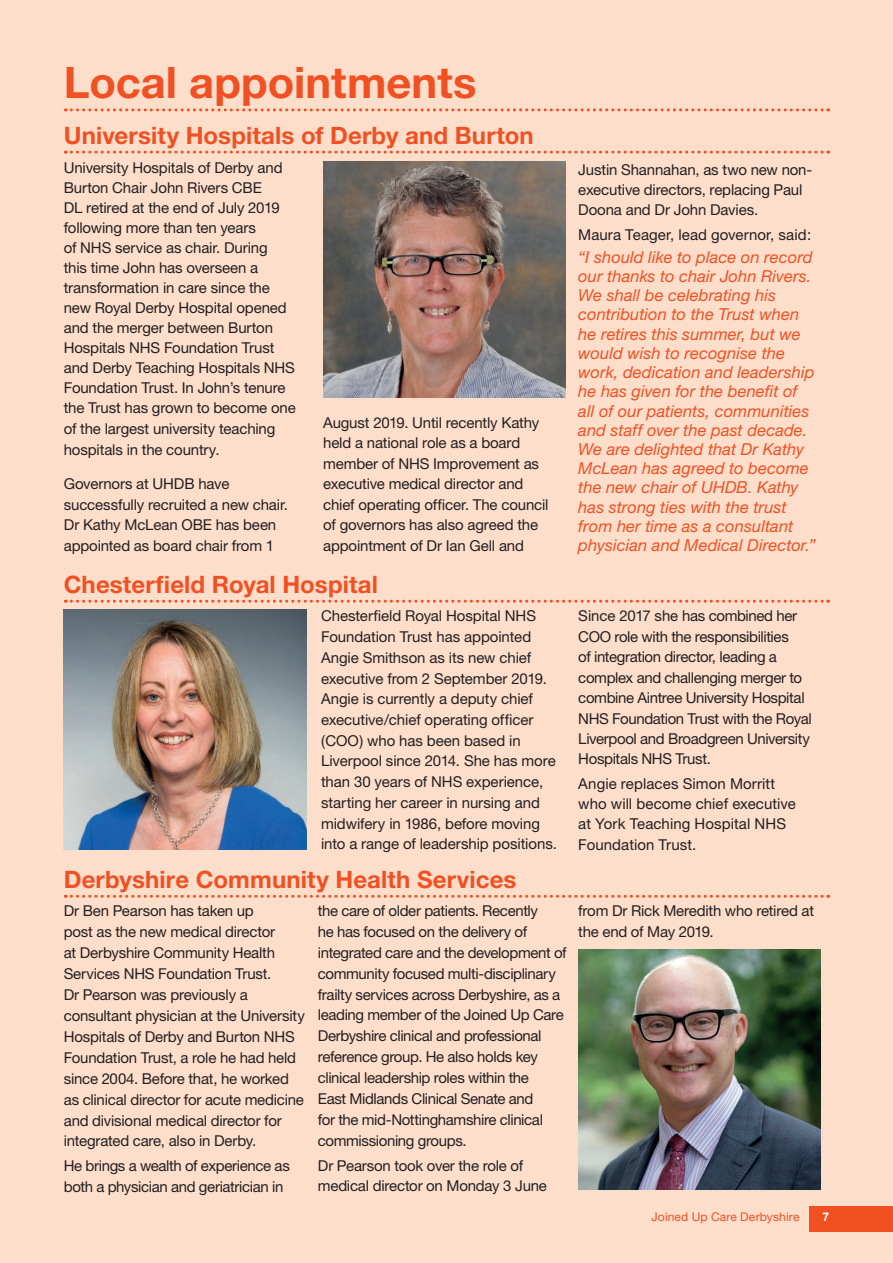
<style>
.page{position:relative;width:893px;height:1263px;background:#fddecb}
.page>*{position:absolute;margin:0;border:0;box-sizing:border-box;transform-origin:0 0}
.t1{font:700 43.5px "Helvetica Neue";color:#f05022}
.t2{font:700 24px "Helvetica Neue";letter-spacing:.005em;color:#f05022}
.t3{font:italic 16.5px/19.2px "Helvetica Neue";letter-spacing:.005em;color:#f05022}
.t4{font:15px/20.9px "Helvetica Neue";letter-spacing:-.015em;color:#231f20}
.t5{font:15px/20.4px "Helvetica Neue";letter-spacing:.005em;color:#231f20}
.t6{font:12px "Helvetica Neue";letter-spacing:.01em;color:#f05022}
.t7{font:700 12px "Helvetica Neue";color:#fff}
</style>
<div class="page">
<div style="left:809px;top:1205px;width:84px;height:26px;background:#f05022"></div>
<svg style="left:65px;top:108px;width:764px;height:3px"></svg>
<svg style="left:65px;top:151px;width:764px;height:3px"></svg>
<img style="left:64px;top:610px;width:242px;height:240px">
<svg style="left:65px;top:600px;width:764px;height:3px"></svg>
<svg style="left:65px;top:895px;width:764px;height:3px"></svg>
<img style="left:323px;top:162px;width:243px;height:235px">
<img style="left:578px;top:949px;width:243px;height:241px">
<h1 class="t1" style="left:64px;top:55px;width:414px">Local appointments</h1>
<h2 class="t2" style="left:64px;top:121px;width:472px">University Hospitals of Derby and Burton</h2>
<p class="t4" style="left:64px;top:158px;width:233px;line-height:20.1px">University Hospitals of Derby and<br>Burton Chair John Rivers CBE<br>DL retired at the end of July 2019 following more than ten years<br>of NHS service as chair. During<br>this time John has overseen a transformation in care since the new Royal Derby Hospital opened and the merger between Burton<br>Hospitals NHS Foundation Trust and Derby Teaching Hospitals NHS<br>Foundation Trust. In John’s tenure the Trust has grown to become one of the largest university teaching hospitals in the country.</p>
<p class="t4" style="left:64px;top:473px;width:226px">Governors at UHDB have successfully recruited a new chair.<br>Dr Kathy McLean OBE has been appointed as board chair from 1</p>
<p class="t4" style="left:323px;top:412px;width:227px">August 2019. Until recently Kathy held a national role as a board member of NHS Improvement as executive medical director and chief operating officer. The council of governors has also agreed the appointment of Dr Ian Gell and</p>
<h2 class="t2" style="left:64px;top:570px;width:316px">Chesterfield Royal Hospital</h2>
<p class="t4" style="left:578px;top:159px;width:236px;line-height:20.2px">Justin Shannahan, as two new non&shy;executive directors, replacing Paul<br>Doona and Dr John Davies.</p>
<p class="t5" style="left:578px;top:224px;width:234px">Maura Teager, lead governor, said:</p>
<p class="t3" style="left:578px;top:247px;width:239px">“I should like to place on record our thanks to chair John Rivers.<br>We shall be celebrating his contribution to the Trust when he retires this summer, but we would wish to recognise the work, dedication and leadership he has given for the benefit of all of our patients, communities and staff over the past decade.<br>We are delighted that Dr Kathy<br>McLean has agreed to become the new chair of UHDB. Kathy has strong ties with the trust from her time as a consultant physician and Medical Director.”</p>
<p class="t4" style="left:321px;top:605px;width:237px">Chesterfield Royal Hospital NHS<br>Foundation Trust has appointed<br>Angie Smithson as its new chief executive from 2 September 2019.<br>Angie is currently a deputy chief executive/chief operating officer (COO) who has been based in<br>Liverpool since 2014. She has more than 30 years of NHS experience, starting her career in nursing and midwifery in 1986, before moving into a range of leadership positions.</p>
<p class="t4" style="left:578px;top:606px;width:235px;line-height:20.4px">Since 2017 she has combined her COO role with the responsibilities<br>of integration director, leading a complex and challenging merger to combine Aintree University Hospital NHS Foundation Trust with the Royal Liverpool and Broadgreen University Hospitals NHS Trust.</p>
<p class="t5" style="left:578px;top:773px;width:219px">Angie replaces Simon Morritt who will become chief executive at York Teaching Hospital NHS<br>Foundation Trust.</p>
<h2 class="t2" style="left:64px;top:865px;width:454px">Derbyshire Community Health Services</h2>
<p class="t4" style="left:64px;top:900px;width:243px">Dr Ben Pearson has taken up<br>post as the new medical director<br>at Derbyshire Community Health Services NHS Foundation Trust.<br>Dr Pearson was previously a consultant physician at the University Hospitals of Derby and Burton NHS Foundation Trust, a role he had held since 2004. Before that, he worked as clinical director for acute medicine and divisional medical director for integrated care, also in Derby.</p>
<p class="t4" style="left:64px;top:1155px;width:228px;line-height:20.4px">He brings a wealth of experience as both a physician and geriatrician in</p>
<p class="t4" style="left:318px;top:900px;width:250px">the care of older patients. Recently<br>he has focused on the delivery of integrated care and the development of community focused multi-disciplinary frailty services across Derbyshire, as a leading member of the Joined Up Care Derbyshire clinical and professional reference group. He also holds key clinical leadership roles within the<br>East Midlands Clinical Senate and<br>for the mid-Nottinghamshire clinical commissioning groups.</p>
<p class="t4" style="left:318px;top:1155px;width:231px">Dr Pearson took over the role of medical director on Monday 3 June</p>
<p class="t4" style="left:578px;top:900px;width:237px">from Dr Rick Meredith who retired at the end of May 2019.</p>
<p class="t6" style="left:652px;top:1210px;width:149px">Joined Up Care Derbyshire</p>
<p class="t7" style="left:822px;top:1209px;width:8px">7</p>
</div>
